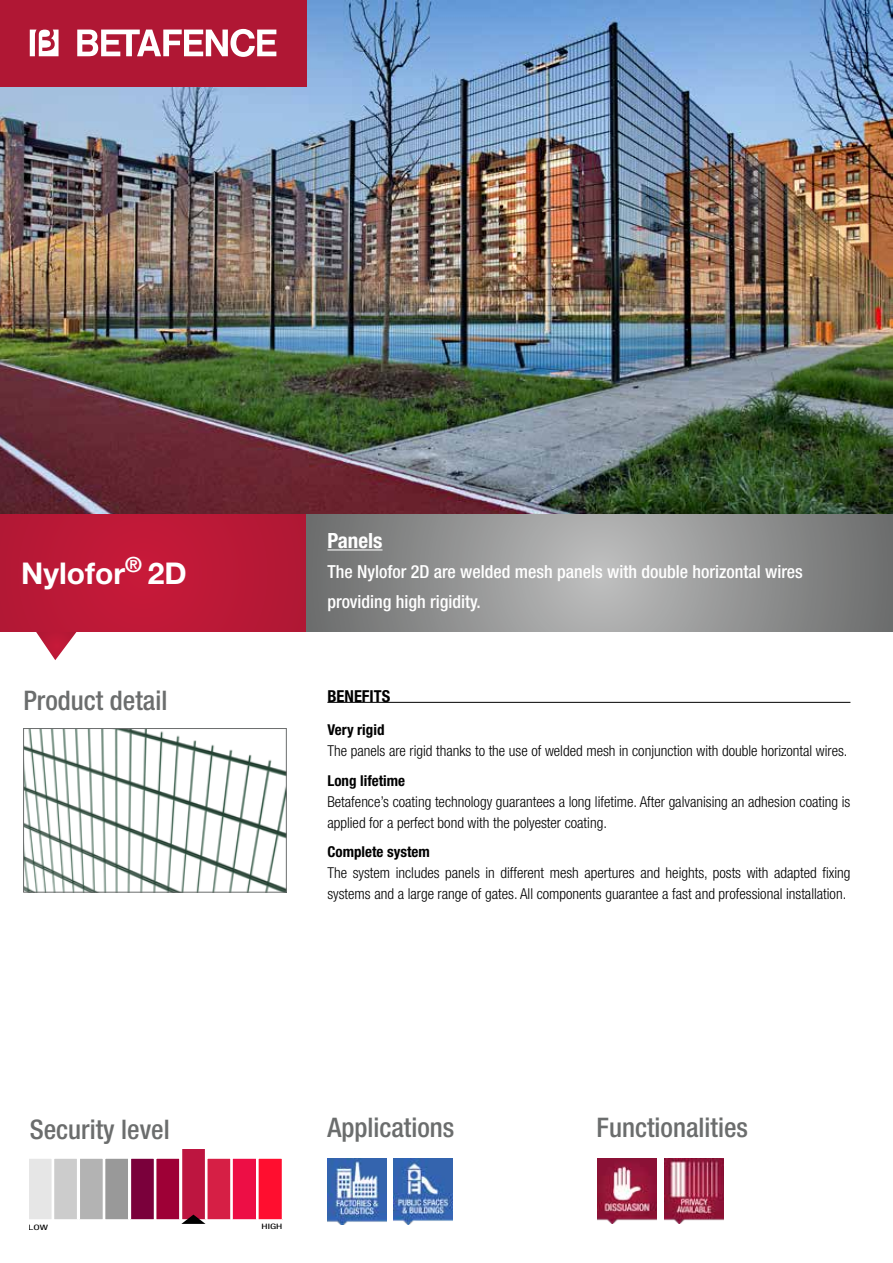
<style>
.page{position:relative;width:893px;height:1263px;background:#fff}
.page>*{position:absolute;margin:0;border:0;box-sizing:border-box;transform-origin:0 0}
.t1{font:700 30px "Helvetica Neue LT Std";color:#fff}
.t2{font:500 condensed 27px "Helvetica Neue LT Std";color:#6b6d6d}
.t3{font:500 condensed 27px "Helvetica Neue";color:#6b6d6d}
.t4{font:700 condensed 21px "Helvetica Neue";color:#fff}
.t5{font:500 condensed 18px/30px "Helvetica Neue";color:#fff}
.t6{font:700 condensed 16.5px "Helvetica Neue LT Std";color:#000}
.t7{font:300 condensed 15px/21px "Helvetica Neue LT Std";color:#000}
.t8{font:700 condensed 15px "Helvetica Neue LT Std";color:#000}
.t9{font:condensed 7.5px "Helvetica Neue LT Std";color:#000;scale:1.53 1}
</style>
<div class="page">
<hr style="left:892px;top:1105px;width:1px;height:158px;background:#c0c0c1">
<img style="left:0;top:1px;width:893px;height:513px">
<img style="left:25px;top:730px;width:260px;height:160px">
<div style="left:23px;top:728px;width:264px;height:164px;border:1px solid #6b6d6d"></div>
<svg style="left:35px;top:631px;width:43px;height:29px"></svg>
<div style="left:0;top:514px;width:306px;height:117px;background:#bb1937"></div>
<svg style="left:306px;top:514px;width:587px;height:117px;background:#929392"></svg>
<hr style="left:327px;top:549px;width:55px;height:1px;background:#fff">
<div style="left:0;top:0;width:306px;height:86px;background:#b01734"></div>
<svg style="left:77px;top:29px;width:199px;height:28px"></svg>
<svg style="left:30px;top:30px;width:29px;height:26px"></svg>
<hr style="left:327px;top:702px;width:523px;height:1px;background:#000">
<img style="left:393px;top:1159px;width:60px;height:65px">
<img style="left:327px;top:1159px;width:60px;height:66px">
<svg style="left:30px;top:1159px;width:22px;height:60px"></svg>
<div style="left:54px;top:1158px;width:24px;height:61px;background:#ccc"></div>
<div style="left:53px;top:1158px;width:25px;height:61px;border:1px solid #fff"></div>
<div style="left:79px;top:1158px;width:24px;height:61px;background:#b3b3b3"></div>
<div style="left:79px;top:1158px;width:24px;height:61px;border:1px solid #fff"></div>
<div style="left:105px;top:1158px;width:24px;height:61px;background:#999"></div>
<div style="left:105px;top:1158px;width:24px;height:61px;border:1px solid #fff"></div>
<div style="left:131px;top:1158px;width:23px;height:61px;background:#7a003b"></div>
<div style="left:130px;top:1158px;width:25px;height:61px;border:1px solid #fff"></div>
<div style="left:156px;top:1158px;width:24px;height:61px;background:#9e0036"></div>
<div style="left:156px;top:1158px;width:24px;height:61px;border:1px solid #fff"></div>
<div style="left:207px;top:1158px;width:24px;height:61px;background:#d61f45"></div>
<div style="left:207px;top:1158px;width:24px;height:61px;border:1px solid #fff"></div>
<div style="left:232px;top:1158px;width:25px;height:61px;background:#ed0e45"></div>
<div style="left:232px;top:1158px;width:25px;height:61px;border:1px solid #fff"></div>
<div style="left:258px;top:1158px;width:24px;height:61px;background:#ff0e2f"></div>
<div style="left:258px;top:1158px;width:25px;height:61px;border:1px solid #fff"></div>
<svg style="left:181px;top:1149px;width:25px;height:75px;background:#b82c50"></svg>
<img style="left:597px;top:1158px;width:60px;height:65px">
<img style="left:664px;top:1158px;width:60px;height:65px">
<h1 class="t1" style="left:21px;top:554px;width:167px">Nylofor<sup>®</sup> 2D</h1>
<h2 class="t3" style="left:23px;top:684px;width:145px">Product detail</h2>
<h3 class="t4" style="left:327px;top:528px;width:57px">Panels</h3>
<p class="t5" style="left:327px;top:556px;width:477px">The Nylofor 2D are welded mesh panels with double horizontal wires providing high rigidity.</p>
<p class="t6" style="left:327px;top:687px;width:64px">BENEFITS</p>
<p class="t8" style="left:327px;top:721px;width:59px">Very rigid</p>
<p class="t7" style="left:327px;top:740px;width:522px">The panels are rigid thanks to the use of welded mesh in conjunction with double horizontal wires.</p>
<p class="t8" style="left:327px;top:771px;width:79px">Long lifetime</p>
<p class="t7" style="left:327px;top:791px;width:524px">Betafence’s coating technology guarantees a long lifetime. After galvanising an adhesion coating is applied for a perfect bond with the polyester coating.</p>
<p class="t8" style="left:327px;top:843px;width:104px">Complete system</p>
<p class="t7" style="left:327px;top:862px;width:525px">The system includes panels in different mesh apertures and heights, posts with adapted fixing systems and a large range of gates. All components guarantee a fast and professional installation.</p>
<h2 class="t2" style="left:327px;top:1111px;width:128px">Applications</h2>
<h2 class="t3" style="left:30px;top:1113px;width:141px">Security level</h2>
<h2 class="t2" style="left:597px;top:1111px;width:153px">Functionalities</h2>
<p class="t9" style="left:28px;top:1223px;width:14px">LOW</p>
<p class="t9" style="left:262px;top:1222px;width:15px">HIGH</p>
</div>
